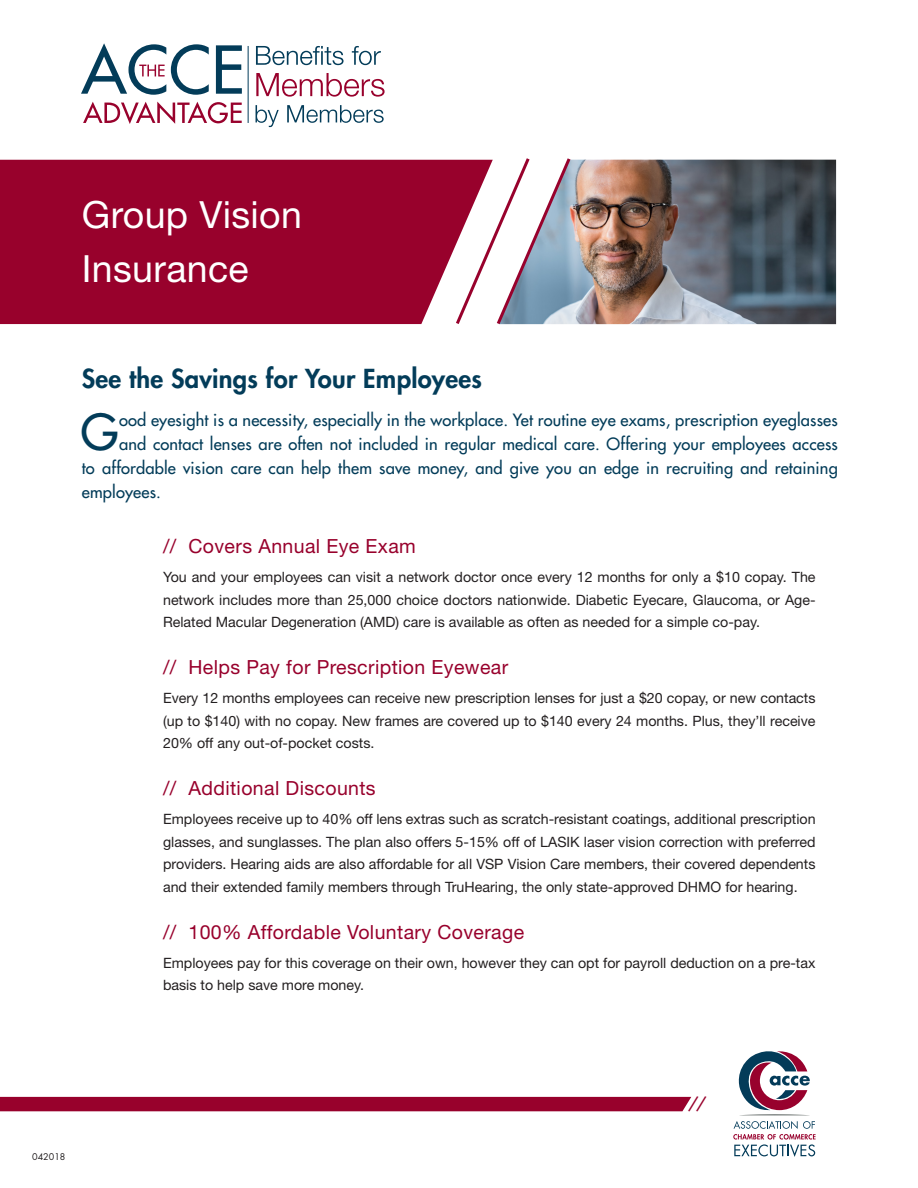
<style>
.page{position:relative;width:918px;height:1188px;background:#fff}
.page>*{position:absolute;margin:0;border:0;box-sizing:border-box;transform-origin:0 0}
.t1{font:500 48.3px "Futura Std";color:#033c59}
.t2{font:37.5px "Helvetica Neue LT Std";letter-spacing:.01em;color:#fff}
.t3{font:800 25.5px "Futura Std";letter-spacing:.01em;color:#033c59}
.t4{font:19.5px "Helvetica Neue LT Std";letter-spacing:.02em;color:#98012c}
.t5{font:500 16.5px "Futura Std";letter-spacing:.01em;color:#033c59}
.t6{font:italic 800 15px "Futura Std";color:#98012c}
.t7{font:14.25px/22.5px "Helvetica Neue LT Std";color:#231f20;text-align:justify}
.t8{font:9px "Futura Std";color:#231f20}
</style>
<div class="page">
<div style="left:0;top:160px;width:454px;height:164px;background:#98012c"></div>
<img style="left:572px;top:160px;width:264px;height:164px">
<svg style="left:83px;top:102px;width:159px;height:22px"></svg>
<svg style="left:256px;top:105px;width:128px;height:22px"></svg>
<svg style="left:256px;top:73px;width:129px;height:24px"></svg>
<svg style="left:256px;top:46px;width:125px;height:19px"></svg>
<svg style="left:81px;top:43px;width:161px;height:52px"></svg>
<hr style="left:248px;top:46px;width:1px;height:77px;background:#033c59">
<svg style="left:454px;top:158px;width:118px;height:167px"></svg>
<div style="left:0;top:1097px;width:691px;height:14px;background:#98012c"></div>
<svg style="left:733px;top:1121px;width:83px;height:36px"></svg>
<svg style="left:738px;top:1051px;width:72px;height:64px"></svg>
<p class="t2" style="left:82px;top:193px;width:222px">Group Vision</p>
<p class="t2" style="left:82px;top:247px;width:168px">Insurance</p>
<p class="t3" style="left:82px;top:363px;width:402px">See the Savings for Your Employees</p>
<p class="t1" style="left:81px;top:402px;width:39px">G</p>
<p class="t5" style="left:119px;top:409px;width:720px">ood eyesight is a necessity, especially in the workplace. Yet routine eye exams, prescription eyeglasses</p>
<p class="t5" style="left:119px;top:433px;width:720px">and contact lenses are often not included in regular medical care. Offering your employees access</p>
<p class="t5" style="left:82px;top:457px;width:758px">to affordable vision care can help them save money, and give you an edge in recruiting and retaining</p>
<p class="t5" style="left:82px;top:481px;width:81px">employees.</p>
<p class="t4" style="left:163px;top:534px;width:254px">// Covers Annual Eye Exam</p>
<p class="t7" style="left:163px;top:566px;width:654px">You and your employees can visit a network doctor once every 12 months for only a $10 copay. The network includes more than 25,000 choice doctors nationwide. Diabetic Eyecare, Glaucoma, or Age-Related Macular Degeneration (AMD) care is available as often as needed for a simple co-pay.</p>
<p class="t4" style="left:163px;top:655px;width:347px">// Helps Pay for Prescription Eyewear</p>
<p class="t7" style="left:163px;top:687px;width:654px">Every 12 months employees can receive new prescription lenses for just a $20 copay, or new contacts (up to $140) with no copay. New frames are covered up to $140 every 24 months. Plus, they’ll receive 20% off any out-of-pocket costs.</p>
<p class="t4" style="left:163px;top:776px;width:214px">// Additional Discounts</p>
<p class="t7" style="left:163px;top:808px;width:654px">Employees receive up to 40% off lens extras such as scratch-resistant coatings, additional prescription glasses, and sunglasses. The plan also offers 5-15% off of LASIK laser vision correction with preferred providers. Hearing aids are also affordable for all VSP Vision Care members, their covered dependents and their extended family members through TruHearing, the only state-approved DHMO for hearing.</p>
<p class="t4" style="left:163px;top:920px;width:363px">// 100% Affordable Voluntary Coverage</p>
<p class="t7" style="left:163px;top:951px;width:654px">Employees pay for this coverage on their own, however they can opt for payroll deduction on a pre-tax basis to help save more money.</p>
<p class="t8" style="left:32px;top:1151px;width:35px">042018</p>
<p class="t6" style="left:688px;top:1094px;width:22px">//</p>
</div>
